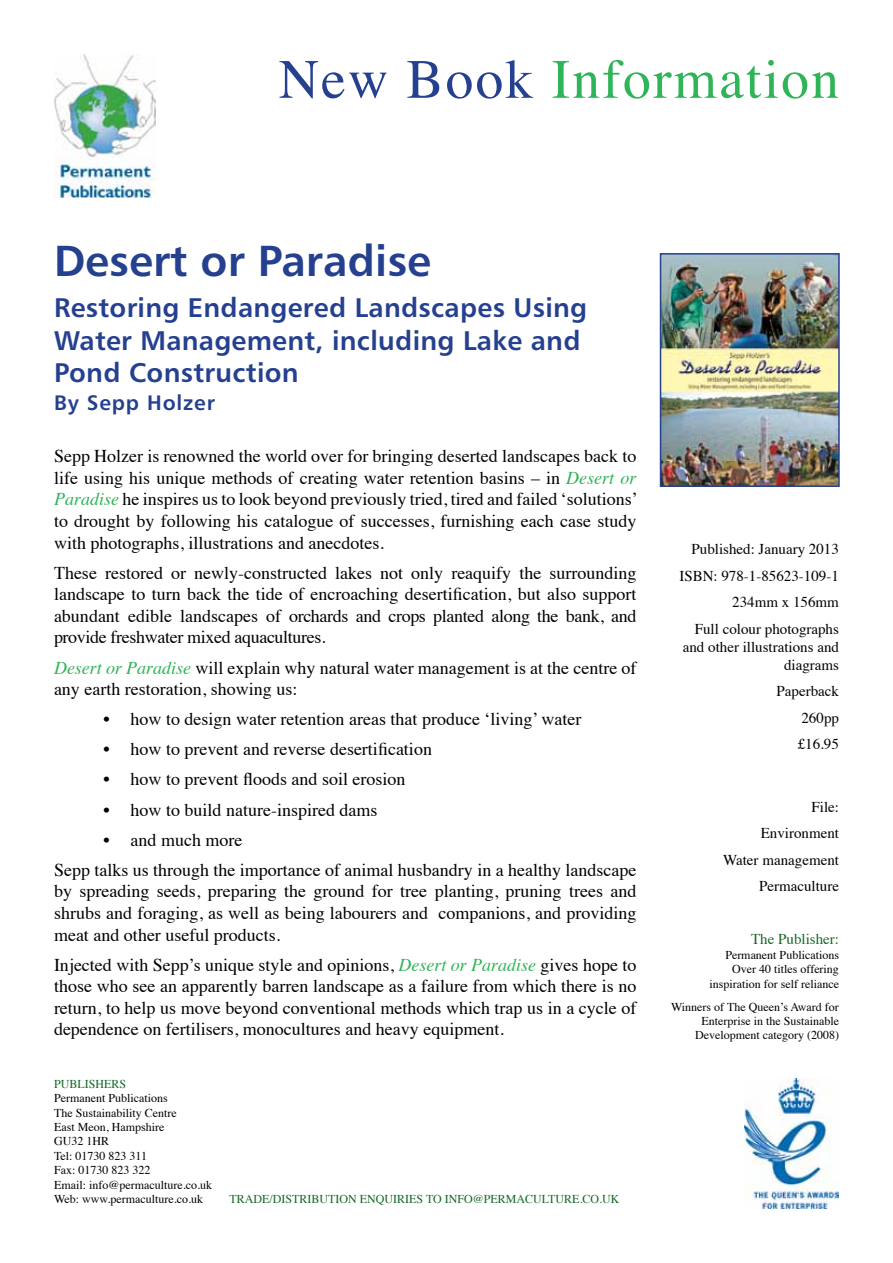
<style>
.page{position:relative;width:893px;height:1263px;background:#fff}
.page>*{position:absolute;margin:0;border:0;box-sizing:border-box;transform-origin:0 0}
.t1{font:55.5px "Times";letter-spacing:.04em;color:#2fb457}
.t2{font:43.5px "Humanist 777 BT Bold B";color:#25408f}
.t3{font:27px/32.4px "Humanist 777 BT Bold B";letter-spacing:.01em;color:#25408f}
.t4{font:21px "Humanist 777 BT Bold B";letter-spacing:.04em;color:#25408f}
.t5{font:18px/21.6px "Times";color:#000;text-align:justify}
.t6{font:15px/26.5px "Times";color:#000;text-align:right}
.t7{font:15px "Times";color:#166827}
.t8{font:12px/14.4px "Times";color:#000;text-align:right}
.t9{font:12px "Times";color:#166827}
.s1{color:#25408f}
.s2{font-style:italic;color:#2fb457}
</style>
<div class="page">
<img style="left:745px;top:1079px;width:94px;height:130px">
<img style="left:54px;top:54px;width:101px;height:143px">
<img style="left:663px;top:256px;width:174px;height:228px">
<div style="left:660px;top:253px;width:180px;height:234px;border:2px solid #25408f"></div>
<h1 class="t1" style="left:279px;top:27px;width:562px"><span class="s1">New Book</span> Information</h1>
<h2 class="t2" style="left:54px;top:234px;width:379px">Desert or Paradise</h2>
<h3 class="t3" style="left:54px;top:291px;width:535px">Restoring Endangered Landscapes Using<br>Water Management, including Lake and<br>Pond Construction</h3>
<p class="t4" style="left:54px;top:390px;width:163px">By Sepp Holzer</p>
<p class="t5" style="left:54px;top:444px;width:585px">Sepp Holzer is renowned the world over for bringing deserted landscapes back to life using his unique methods of creating water retention basins – in <span class="s2">Desert or Paradise</span> he inspires us to look beyond previously tried, tired and failed ‘solutions’ to drought by following his catalogue of successes, furnishing each case study with photographs, illustrations and anecdotes.</p>
<p class="t5" style="left:54px;top:560px;width:584px">These restored or newly-constructed lakes not only reaquify the surrounding landscape to turn back the tide of encroaching desertification, but also support abundant edible landscapes of orchards and crops planted along the bank, and provide freshwater mixed aquacultures.</p>
<p class="t5" style="left:54px;top:655px;width:584px"><span class="s2">Desert or Paradise</span> will explain why natural water management is at the centre of any earth restoration, showing us:</p>
<p class="t5" style="left:104px;top:707px;width:480px">• how to design water retention areas that produce ‘living’ water</p>
<p class="t5" style="left:104px;top:737px;width:330px">• how to prevent and reverse desertification</p>
<p class="t5" style="left:104px;top:767px;width:303px">• how to prevent floods and soil erosion</p>
<p class="t5" style="left:104px;top:797px;width:275px">• how to build nature-inspired dams</p>
<p class="t5" style="left:54px;top:823px;width:584px;line-height:30.2px;text-indent:50px">• and much more<br>Sepp talks us through the importance of animal husbandry in a healthy landscape</p>
<p class="t5" style="left:54px;top:879px;width:584px">by spreading seeds, preparing the ground for tree planting, pruning trees and shrubs and foraging, as well as being labourers and companions, and providing meat and other useful products.</p>
<p class="t5" style="left:54px;top:952px;width:584px">Injected with Sepp’s unique style and opinions, <span class="s2">Desert or Paradise</span> gives hope to those who see an apparently barren landscape as a failure from which there is no return, to help us move beyond conventional methods which trap us in a cycle of dependence on fertilisers, monocultures and heavy equipment.</p>
<p class="t9" style="left:54px;top:1072px;width:74px">PUBLISHERS</p>
<p class="t8" style="left:54px;top:1090px;width:160px;text-align:left">Permanent Publications<br>The Sustainability Centre<br>East Meon, Hampshire<br>GU32 1HR<br>Tel: 01730 823 311<br>Fax: 01730 823 322<br>Email: info@permaculture.co.uk<br>Web: www.permaculture.co.uk</p>
<p class="t9" style="left:230px;top:1187px;width:391px">TRADE/DISTRIBUTION ENQUIRIES TO INFO@PERMACULTURE.CO.UK</p>
<p class="t6" style="left:679px;top:535px;width:161px">Published: January 2013<br>ISBN: 978-1-85623-109-1<br>234mm x 156mm<br>Full colour photographs</p>
<p class="t6" style="left:683px;top:636px;width:158px;line-height:18px">and other illustrations and diagrams</p>
<p class="t6" style="left:798px;top:677px;width:43px;text-align:justify;text-indent:-21px">Paperback 260pp £16.95</p>
<p class="t6" style="left:723px;top:792px;width:117px">File:<br>Environment<br>Water management<br>Permaculture</p>
<p class="t7" style="left:751px;top:925px;width:89px">The Publisher:</p>
<p class="t8" style="left:709px;top:946px;width:131px">Permanent Publications<br>Over 40 titles offering inspiration for self reliance</p>
<p class="t8" style="left:671px;top:998px;width:169px">Winners of The Queen’s Award for<br>Enterprise in the Sustainable<br>Development category (2008)</p>
</div>
